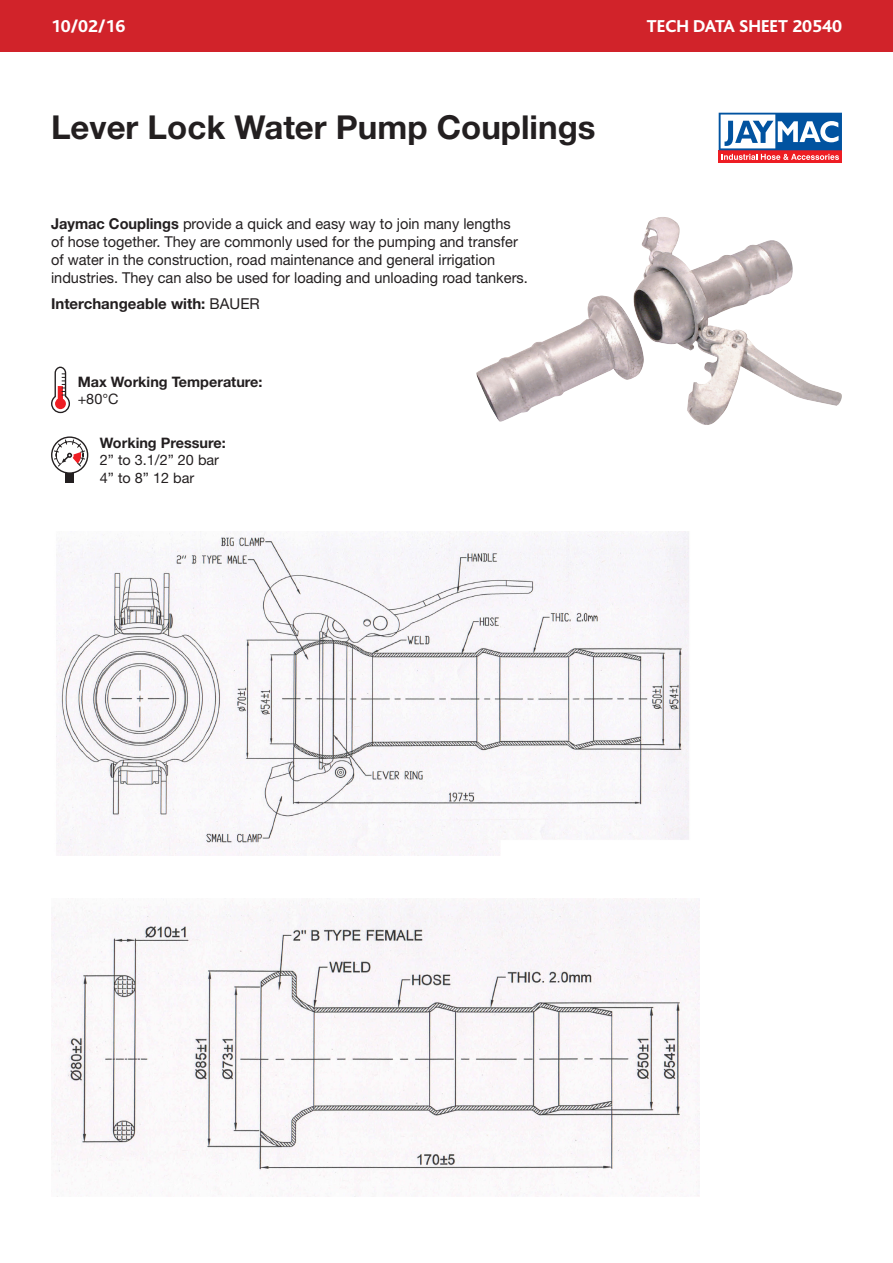
<style>
.page{position:relative;width:893px;height:1263px;background:#fff}
.page>*{position:absolute;margin:0;border:0;box-sizing:border-box;transform-origin:0 0}
.Page_Header{font:700 33px "Helvetica Neue";color:#231f20}
.t1{font:800 18px "Bliss";color:#fff}
.Technical_Body_Copy{font:15px/18px "Helvetica Neue";color:#231f20}
.Technical_Body_Copy-2{font:700 15px "Helvetica Neue";color:#231f20}
.Technical_Body_Copy-3{font:700 14.4px "Helvetica Neue";color:#231f20}
.Technical_Body_Copy-4{font:14.4px "Helvetica Neue";color:#231f20}
.s1{font-weight:700}
.s2{font-weight:400}
</style>
<div class="page">
<div style="left:0;top:0;width:893px;height:51px;background:#d1232a"></div>
<img style="left:56px;top:531px;width:633px;height:324px">
<div style="left:65px;top:470px;width:9px;height:13px;background:#231f20"></div>
<svg style="left:52px;top:437px;width:36px;height:36px"></svg>
<div style="left:51px;top:436px;width:37px;height:38px;border:1px solid #231f20;border-radius:50%"></div>
<svg style="left:53px;top:438px;width:33px;height:30px"></svg>
<img style="left:633px;top:217px;width:209px;height:208px">
<div style="left:719px;top:150px;width:123px;height:13px;background:#ee1d23"></div>
<svg style="left:719px;top:113px;width:123px;height:47px"></svg>
<svg style="left:51px;top:367px;width:19px;height:46px"></svg>
<img style="left:51px;top:899px;width:648px;height:298px">
<p class="t1" style="left:51px;top:17px;width:76px">10/02/16</p>
<p class="t1" style="left:647px;top:16px;width:197px">TECH DATA SHEET 20540</p>
<p class="Page_Header" style="left:51px;top:106px;width:546px">Lever Lock Water Pump Couplings</p>
<p class="Technical_Body_Copy" style="left:51px;top:214px;width:478px"><span class="s1">Jaymac Couplings</span> provide a quick and easy way to join many lengths<br>of hose together. They are commonly used for the pumping and transfer of water in the construction, road maintenance and general irrigation industries. They can also be used for loading and unloading road tankers.</p>
<p class="Technical_Body_Copy-2" style="left:51px;top:295px;width:210px">Interchangeable with: <span class="s2">BAUER</span></p>
<p class="Technical_Body_Copy-3" style="left:78px;top:373px;width:186px">Max Working Temperature:</p>
<p class="Technical_Body_Copy-4" style="left:78px;top:391px;width:42px">+80°C</p>
<p class="Technical_Body_Copy-3" style="left:100px;top:434px;width:127px">Working Pressure:</p>
<p class="Technical_Body_Copy-4" style="left:100px;top:452px;width:121px">2” to 3.1/2” 20 bar</p>
<p class="Technical_Body_Copy-4" style="left:100px;top:469px;width:96px">4” to 8” 12 bar</p>
</div>
